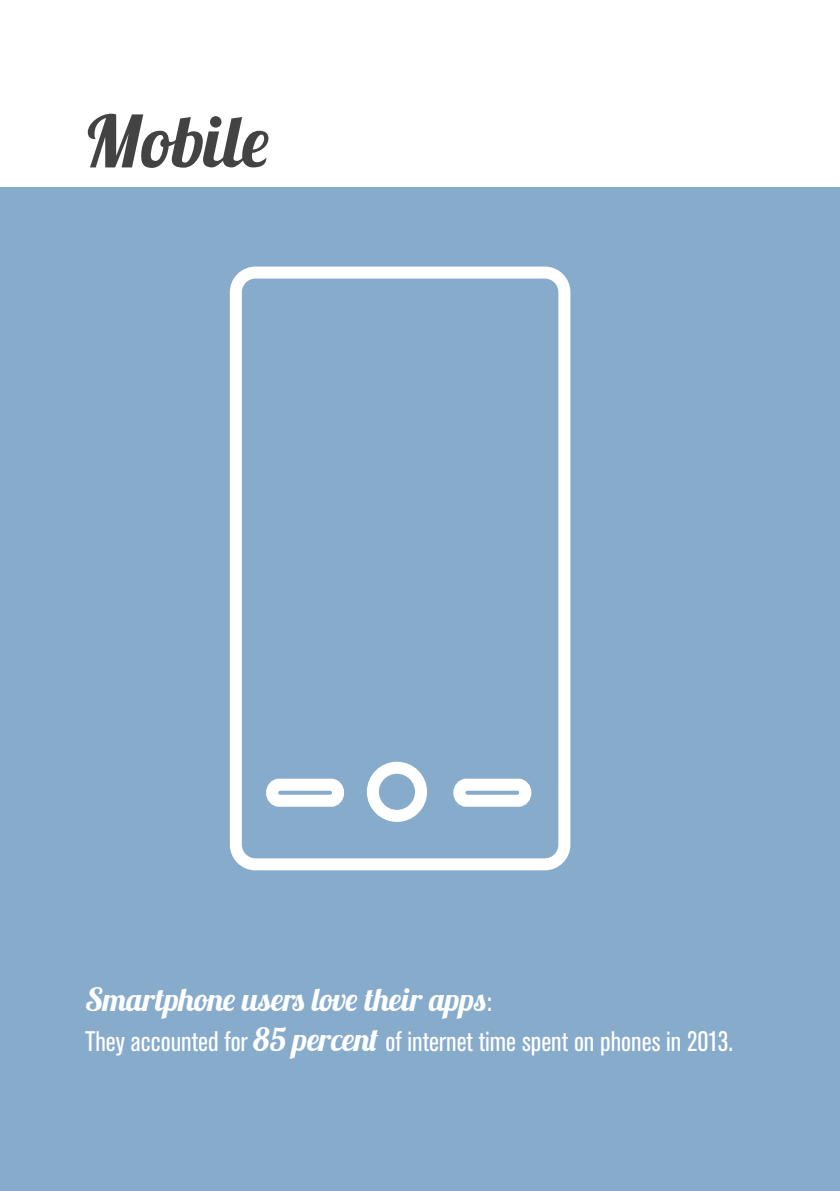
<style>
.page{position:relative;width:840px;height:1191px;background:#fff}
.page>*{position:absolute;margin:0;border:0;box-sizing:border-box;transform-origin:0 0}
.big_title_ok{font:72px "Lobster 1.3";letter-spacing:.005em;color:#434343}
.t1{font:32px "Lobster 1.3";letter-spacing:-.005em;color:#fff}
.t2{font:condensed 28px "Akzidenz Grotesk Pro";color:#fff}
.s1{font-family:"Akzidenz Grotesk Pro";font-stretch:condensed;font-size:28px}
.s2{font-family:"Lobster 1.3";font-stretch:normal;font-size:32px}
</style>
<div class="page">
<div style="left:0;top:187px;width:839px;height:1004px;background:#87abcb"></div>
<svg style="left:229px;top:266px;width:342px;height:605px"></svg>
<p class="big_title_ok" style="left:85px;top:95px;width:186px">Mobile</p>
<p class="t1" style="left:85px;top:979px;width:408px">Smartphone users love their apps<span class="s1">:</span></p>
<p class="t2" style="left:85px;top:1023px;width:649px">They accounted for <span class="s2">85 percent</span> of internet time spent on phones in 2013.</p>
</div>
